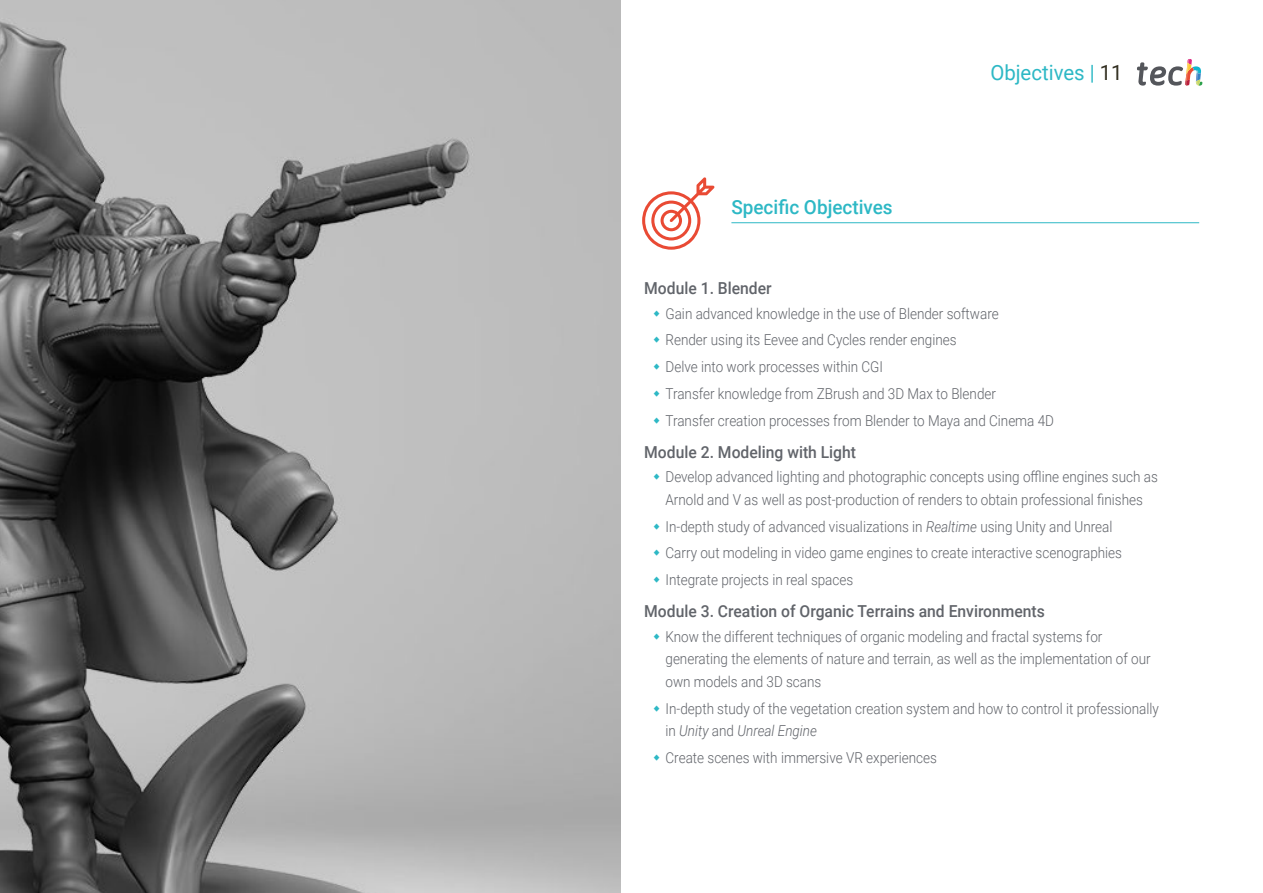
<style>
.page{position:relative;width:1263px;height:893px;background:#fff}
.page>*{position:absolute;margin:0;border:0;box-sizing:border-box;transform-origin:0 0}
.t1{font:21px "Roboto";color:#2db8c5}
.t2{font:500 19.5px "Roboto";color:#2db8c5}
.t3{font:500 16.5px "Roboto";color:#61646a;scale:.95 1}
.t4{font:300 15px/26.7px "Roboto";color:#61646a;scale:.9 1}
.s1{color:#312e20}
.s2{font-style:italic}
</style>
<div class="page">
<img style="left:0;top:0;width:621px;height:893px">
<svg style="left:1137px;top:59px;width:65px;height:27px"></svg>
<hr style="left:731px;top:222px;width:468px;height:1px;background:#2db8c5">
<svg style="left:642px;top:177px;width:72px;height:73px"></svg>
<h2 class="t2" style="left:731px;top:194px;width:163px">Specific Objectives</h2>
<h1 class="t1" style="left:990px;top:57px;width:134px">Objectives | <span class="s1">11</span></h1>
<p class="t3" style="left:644px;top:277px;width:136px">Module 1. Blender</p>
<p class="t4" style="left:665px;top:299px;width:433px">Gain advanced knowledge in the use of Blender software<br>Render using its Eevee and Cycles render engines<br>Delve into work processes within CGI<br>Transfer knowledge from ZBrush and 3D Max to Blender<br>Transfer creation processes from Blender to Maya and Cinema 4D</p>
<p class="t3" style="left:644px;top:440px;width:224px">Module 2. Modeling with Light</p>
<p class="t4" style="left:665px;top:465px;width:548px;line-height:22.5px">Develop advanced lighting and photographic concepts using offline engines such as<br>Arnold and V as well as post-production of renders to obtain professional finishes</p>
<p class="t4" style="left:665px;top:512px;width:509px">In-depth study of advanced visualizations in <span class="s2">Realtime</span> using Unity and Unreal<br>Carry out modeling in video game engines to create interactive scenographies<br>Integrate projects in real spaces</p>
<p class="t3" style="left:644px;top:600px;width:423px">Module 3. Creation of Organic Terrains and Environments</p>
<p class="t4" style="left:665px;top:625px;width:541px;line-height:22.5px">Know the different techniques of organic modeling and fractal systems for generating the elements of nature and terrain, as well as the implementation of our own models and 3D scans</p>
<p class="t4" style="left:665px;top:696px;width:550px;line-height:22.5px">In-depth study of the vegetation creation system and how to control it professionally in <span class="s2">Unity</span> and <span class="s2">Unreal Engine</span></p>
<p class="t4" style="left:665px;top:743px;width:303px">Create scenes with immersive VR experiences</p>
</div>
